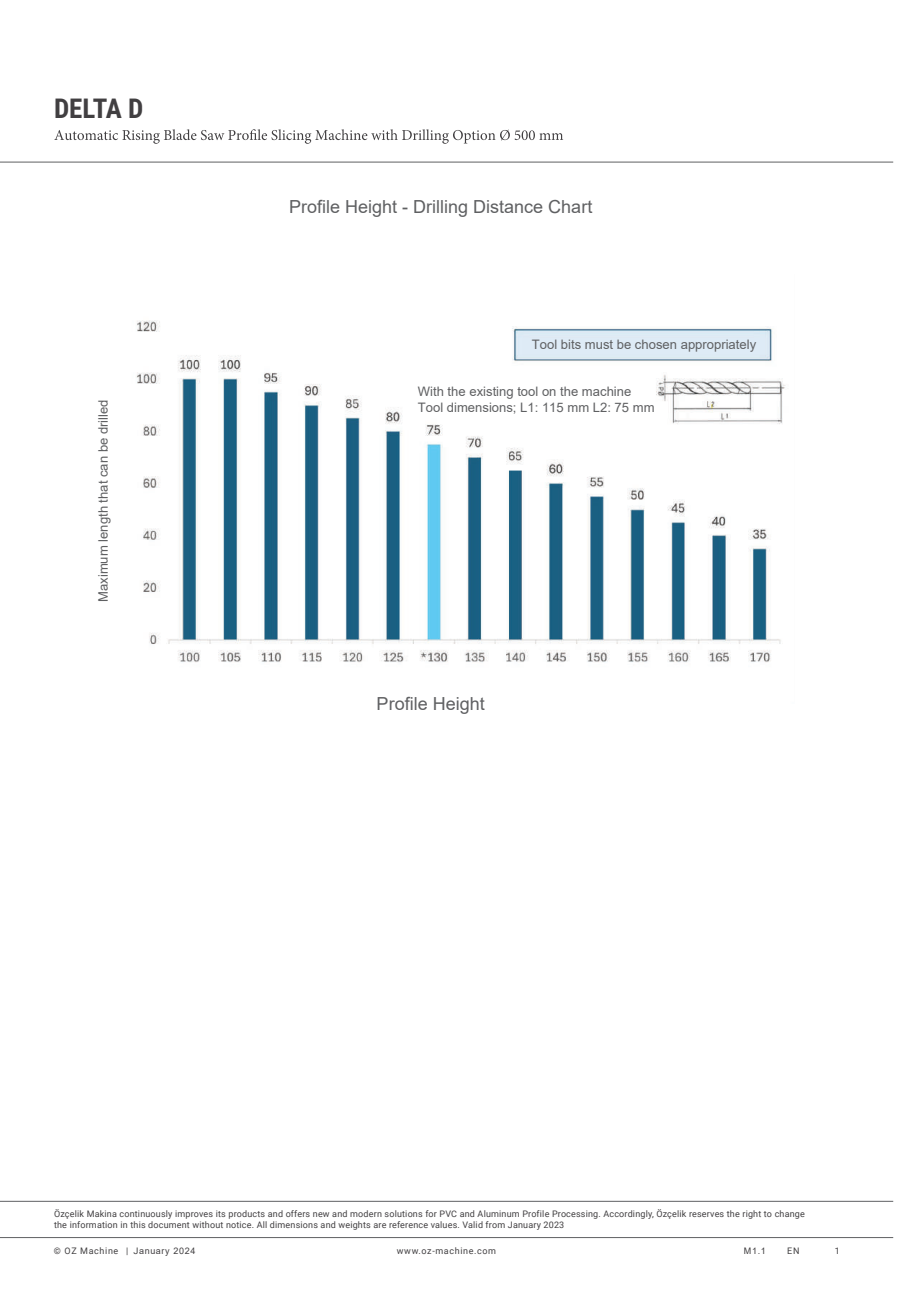
<style>
.page{position:relative;width:906px;height:1289px;background:#fff}
.page>*{position:absolute;margin:0;border:0;box-sizing:border-box;transform-origin:0 0}
.t1{font:700 27px "Roboto Condensed";letter-spacing:-.03em;color:#413f41}
.t2{font:18px "Arial";color:#5f6062}
.t3{font:13.05px/15.6px "Arial";color:#5f6062}
.t4{font:9px/10.8px "Roboto";letter-spacing:.02em;color:#413f41}
.t5{font:9px "Roboto";letter-spacing:.07em;color:#413f41}
.t6{font:9px "Arial";color:#413f41}
.s1{font-family:"Arial"}
</style>
<div class="page">
<hr style="left:0;top:162px;width:893px;height:1px;background:#5f6062">
<hr style="left:0;top:1237px;width:893px;height:1px;background:#5f6062">
<hr style="left:0;top:1200px;width:893px;height:1px;background:#5f6062">
<svg style="left:54px;top:129px;width:509px;height:15px"></svg>
<img style="left:136px;top:320px;width:649px;height:343px">
<h1 class="t1" style="left:54px;top:89px;width:91px">DELTA D</h1>
<h3 class="t3" style="left:95px;top:602px;width:204px;rotate:-90deg">Maximum length that can be drilled</h3>
<h2 class="t2" style="left:289px;top:194px;width:305px">Profile Height - Drilling Distance Chart</h2>
<h3 class="t3" style="left:532px;top:336px;width:226px">Tool bits must be chosen appropriately</h3>
<h3 class="t3" style="left:418px;top:384px;width:238px">With the existing tool on the machine<br>Tool dimensions; L1: 115 mm L2: 75 mm</h3>
<h2 class="t2" style="left:377px;top:691px;width:110px">Profile Height</h2>
<p class="t4" style="left:54px;top:1208px;width:752px">Özçelik Makina continuously improves its products and offers new and modern solutions for PVC and Aluminum Profile Processing. Accordingly, Özçelik reserves the right to change the information in this document without notice. All dimensions and weights are reference values. Valid from January 2023</p>
<p class="t5" style="left:54px;top:1244px;width:143px">© OZ Machine | J<span class="s1">anuary 2024</span></p>
<p class="t5" style="left:397px;top:1244px;width:101px">www.oz-machine.com</p>
<p class="t6" style="left:744px;top:1244px;width:23px">M1.1</p>
<p class="t4" style="left:787px;top:1244px;width:14px">EN</p>
<p class="t4" style="left:835px;top:1244px;width:7px">1</p>
</div>
